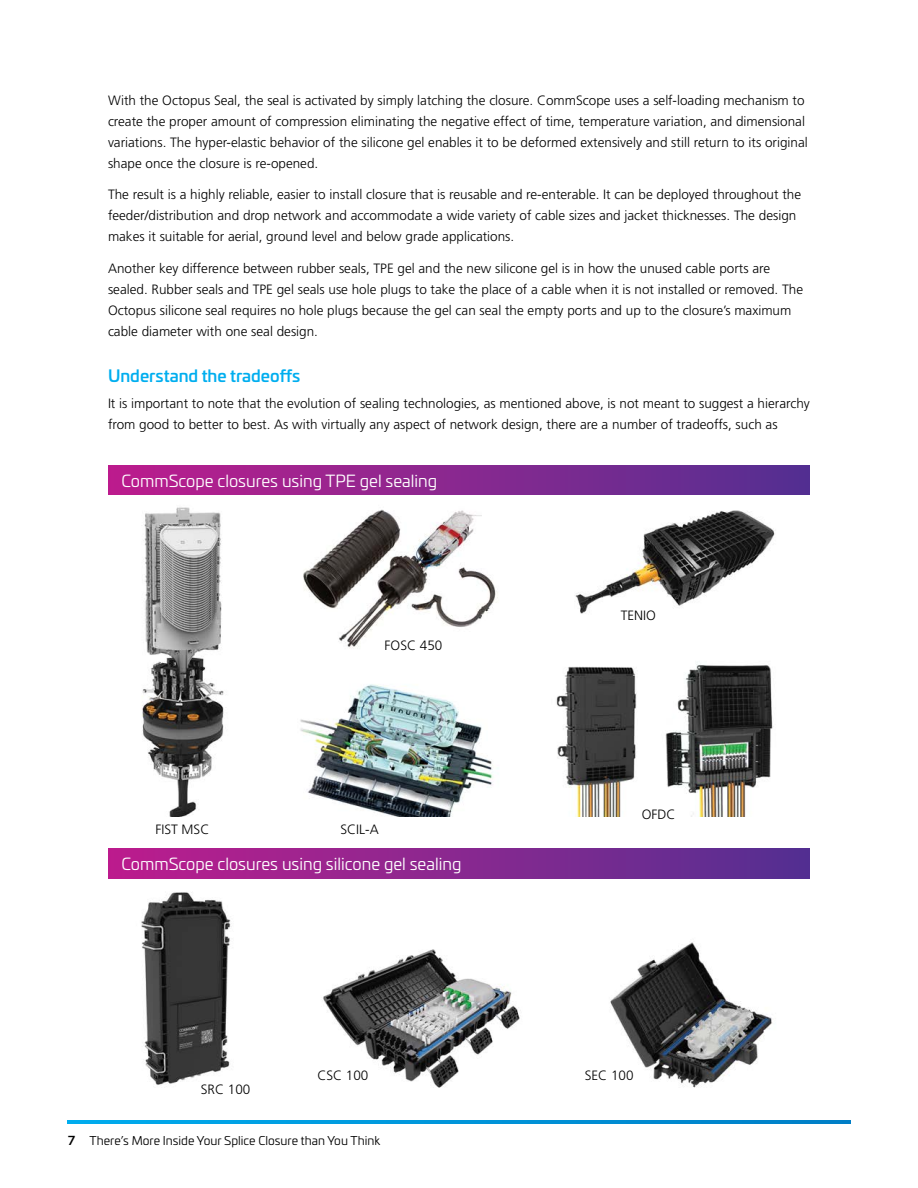
<style>
.page{position:relative;width:918px;height:1188px;background:#fff}
.page>*{position:absolute;margin:0;border:0;box-sizing:border-box;transform-origin:0 0}
.t1{font:16.5px "Univia Pro";color:#fff}
.t2{font:500 16.5px "Univia Pro";color:#00aeef}
.t3{font:300 13.5px/21px "Frutiger LT Pro";color:#000}
.t4{font:12px "Univia Pro";color:#000}
.s1{font-weight:500}
</style>
<div class="page">
<svg style="left:68px;top:1121px;width:782px;height:2px;background:#0095d9"></svg>
<img style="left:142px;top:507px;width:633px;height:310px">
<div style="left:108px;top:465px;width:702px;height:30px;background:linear-gradient(to right,#bd1e8d,#543092)"></div>
<img style="left:141px;top:892px;width:631px;height:196px">
<div style="left:108px;top:848px;width:702px;height:30px;background:linear-gradient(to right,#bd1e8d,#543092)"></div>
<p class="t3" style="left:108px;top:90px;width:701px">With the Octopus Seal, the seal is activated by simply latching the closure. CommScope uses a self-loading mechanism to create the proper amount of compression eliminating the negative effect of time, temperature variation, and dimensional variations. The hyper-elastic behavior of the silicone gel enables it to be deformed extensively and still return to its original shape once the closure is re-opened.</p>
<p class="t3" style="left:108px;top:184px;width:695px">The result is a highly reliable, easier to install closure that is reusable and re-enterable. It can be deployed throughout the feeder/distribution and drop network and accommodate a wide variety of cable sizes and jacket thicknesses. The design makes it suitable for aerial, ground level and below grade applications.</p>
<p class="t3" style="left:108px;top:258px;width:697px">Another key difference between rubber seals, TPE gel and the new silicone gel is in how the unused cable ports are sealed. Rubber seals and TPE gel seals use hole plugs to take the place of a cable when it is not installed or removed. The Octopus silicone seal requires no hole plugs because the gel can seal the empty ports and up to the closure’s maximum cable diameter with one seal design.</p>
<p class="t2" style="left:108px;top:363px;width:194px">Understand the tradeoffs</p>
<p class="t3" style="left:108px;top:393px;width:703px">It is important to note that the evolution of sealing technologies, as mentioned above, is not meant to suggest a hierarchy from good to better to best. As with virtually any aspect of network design, there are a number of tradeoffs, such as</p>
<p class="t1" style="left:121px;top:469px;width:317px">CommScope closures using TPE gel sealing</p>
<p class="t3" style="left:385px;top:635px;width:59px">FOSC 450</p>
<p class="t3" style="left:155px;top:819px;width:55px">FIST MSC</p>
<p class="t3" style="left:341px;top:819px;width:40px">SCIL-A</p>
<p class="t1" style="left:121px;top:852px;width:342px">CommScope closures using silicone gel sealing</p>
<p class="t3" style="left:621px;top:605px;width:37px">TENIO</p>
<p class="t3" style="left:642px;top:804px;width:35px">OFDC</p>
<p class="t3" style="left:201px;top:1079px;width:51px">SRC 100</p>
<p class="t3" style="left:317px;top:1065px;width:53px">CSC 100</p>
<p class="t3" style="left:585px;top:1065px;width:50px">SEC 100</p>
<p class="t4" style="left:68px;top:1132px;width:314px"><span class="s1">7</span> There’s More Inside Your Splice Closure than You Think</p>
</div>
